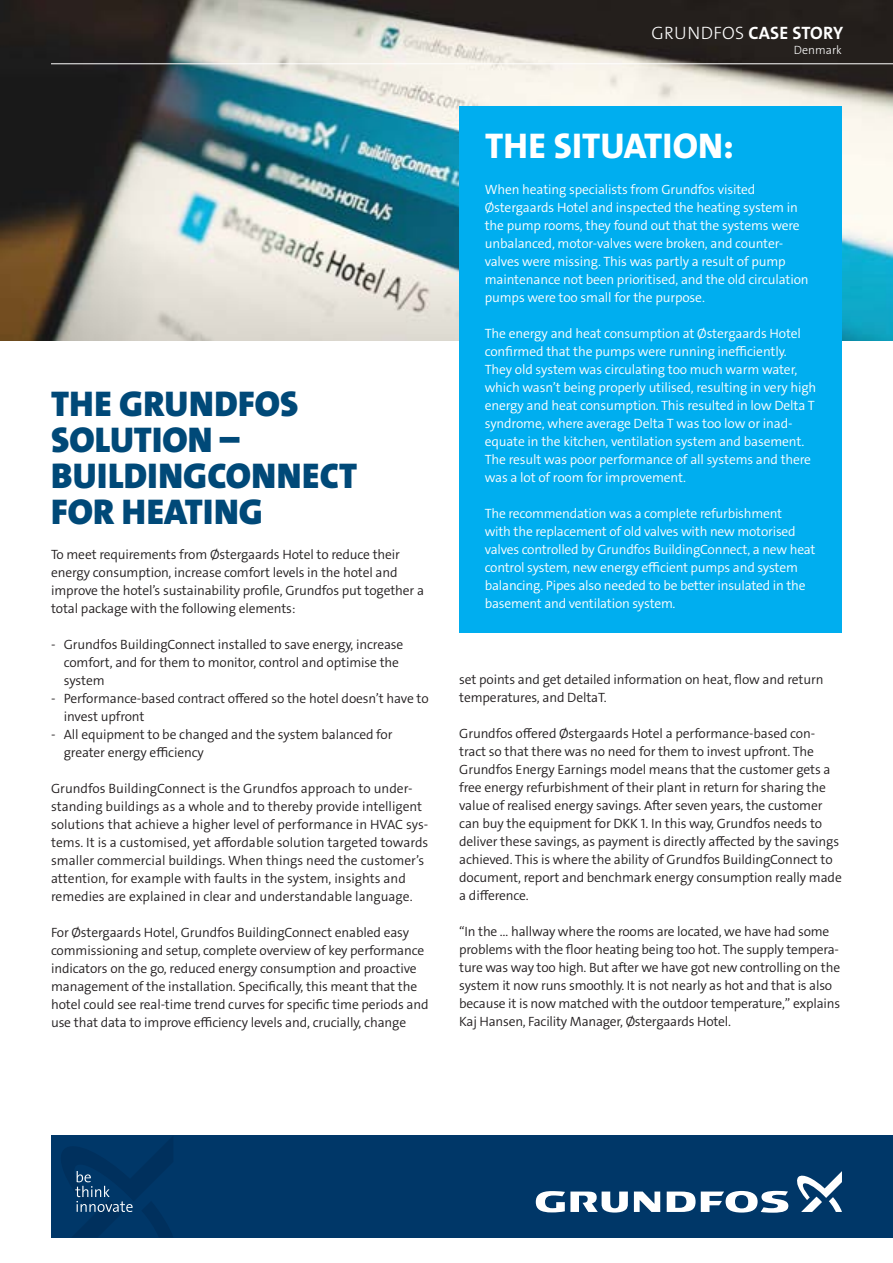
<style>
.page{position:relative;width:893px;height:1263px;background:#fff}
.page>*{position:absolute;margin:0;border:0;box-sizing:border-box;transform-origin:0 0}
.t1{font:36px/36px "Grundfos The Sans V2 OT 9 BL";letter-spacing:.005em;color:#004978}
.t2{font:36px "Grundfos The Sans V2 OT 8 XB";letter-spacing:.005em;color:#fff}
.t3{font:18px "Grundfos The Sans V2 OT 7 B";letter-spacing:.005em;color:#fff}
.t4{font:13.5px/18px "Grundfos The Sans V2 OT 4 SL";letter-spacing:-.01em;color:#231f20}
.t5{font:13.5px/18px "Grundfos The Sans V2 OT 4 SL";letter-spacing:-.01em;color:#fff}
.t6{font:12px "Grundfos The Sans V2 OT 3 L";color:#fff}
.s1{font-family:"Grundfos The Sans V2 OT 3 L"}
</style>
<div class="page">
<img style="left:0;top:0;width:893px;height:340px">
<div style="left:51px;top:1135px;width:842px;height:102px;background:#003768"></div>
<svg style="left:634px;top:1191px;width:26px;height:21px"></svg>
<svg style="left:536px;top:1191px;width:92px;height:21px"></svg>
<svg style="left:667px;top:1191px;width:121px;height:22px"></svg>
<svg style="left:797px;top:1171px;width:45px;height:41px"></svg>
<svg style="left:61px;top:1137px;width:112px;height:100px"></svg>
<hr style="left:51px;top:63px;width:842px;height:1px;background:#fff">
<div style="left:459px;top:106px;width:383px;height:527px;background:#00aeef"></div>
<h2 class="t3" style="left:652px;top:21px;width:193px"><span class="s1">GRUNDFOS</span> CASE STORY</h2>
<p class="t6" style="left:794px;top:42px;width:50px">Denmark</p>
<h1 class="t1" style="left:51px;top:386px;width:307px">THE GRUNDFOS<br>SOLUTION –<br>BUILDINGCONNECT<br>FOR HEATING</h1>
<p class="t4" style="left:51px;top:545px;width:375px">To meet requirements from Østergaards Hotel to reduce their energy consumption, increase comfort levels in the hotel and improve the hotel’s sustainability profile, Grundfos put together a total package with the following elements:</p>
<p class="t4" style="left:64px;top:635px;width:341px;text-indent:-13px">- Grundfos BuildingConnect installed to save energy, increase comfort, and for them to monitor, control and optimise the system</p>
<p class="t4" style="left:64px;top:689px;width:366px;text-indent:-13px">- Performance-based contract offered so the hotel doesn’t have to invest upfront</p>
<p class="t4" style="left:64px;top:725px;width:330px;text-indent:-13px">- All equipment to be changed and the system balanced for greater energy efficiency</p>
<p class="t4" style="left:51px;top:779px;width:379px">Grundfos BuildingConnect is the Grundfos approach to under&shy;standing buildings as a whole and to thereby provide intelligent solutions that achieve a higher level of performance in HVAC sys&shy;tems. It is a customised, yet affordable solution targeted towards smaller commercial buildings. When things need the customer’s attention, for example with faults in the system, insights and remedies are explained in clear and understandable language.</p>
<p class="t4" style="left:51px;top:923px;width:379px">For Østergaards Hotel, Grundfos BuildingConnect enabled easy commissioning and setup, complete overview of key performance indicators on the go, reduced energy consumption and proactive management of the installation. Specifically, this meant that the hotel could see real-time trend curves for specific time periods and use that data to improve efficiency levels and, crucially, change</p>
<h1 class="t2" style="left:485px;top:123px;width:250px">THE SITUATION:</h1>
<p class="t5" style="left:485px;top:181px;width:325px">When heating specialists from Grundfos visited Østergaards Hotel and inspected the heating system in the pump rooms, they found out that the systems were unbalanced, motor-valves were broken, and counter&shy;valves were missing. This was partly a result of pump maintenance not been prioritised, and the old circulation pumps were too small for the purpose.</p>
<p class="t5" style="left:485px;top:325px;width:333px">The energy and heat consumption at Østergaards Hotel confirmed that the pumps were running inefficiently.<br>They old system was circulating too much warm water, which wasn’t being properly utilised, resulting in very high energy and heat consumption. This resulted in low Delta T syndrome, where average Delta T was too low or inad&shy;equate in the kitchen, ventilation system and basement.<br>The result was poor performance of all systems and there was a lot of room for improvement.</p>
<p class="t5" style="left:485px;top:505px;width:332px">The recommendation was a complete refurbishment<br>with the replacement of old valves with new motorised valves controlled by Grundfos BuildingConnect, a new heat control system, new energy efficient pumps and system balancing. Pipes also needed to be better insulated in the basement and ventilation system.</p>
<p class="t4" style="left:459px;top:670px;width:366px">set points and get detailed information on heat, flow and return temperatures, and DeltaT.</p>
<p class="t4" style="left:459px;top:724px;width:384px">Grundfos offered Østergaards Hotel a performance-based con&shy;tract so that there was no need for them to invest upfront. The Grundfos Energy Earnings model means that the customer gets a free energy refurbishment of their plant in return for sharing the value of realised energy savings. After seven years, the customer can buy the equipment for DKK 1. In this way, Grundfos needs to deliver these savings, as payment is directly affected by the savings achieved. This is where the ability of Grundfos BuildingConnect to document, report and benchmark energy consumption really made a difference.</p>
<p class="t4" style="left:459px;top:922px;width:382px">“In the … hallway where the rooms are located, we have had some problems with the floor heating being too hot. The supply tempera&shy;ture was way too high. But after we have got new controlling on the system it now runs smoothly. It is not nearly as hot and that is also because it is now matched with the outdoor temperature,” explains Kaj Hansen, Facility Manager, Østergaards Hotel.</p>
</div>
